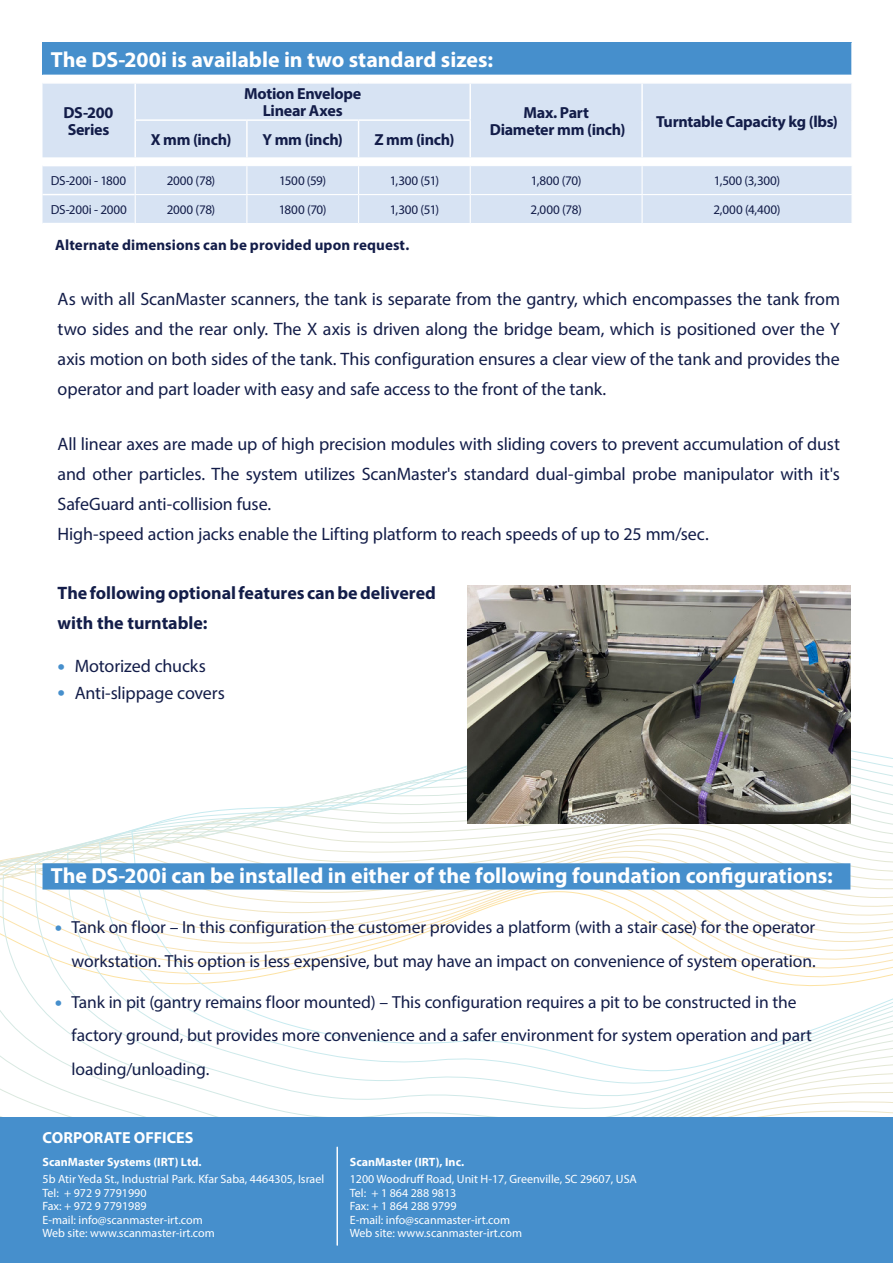
<style>
.page{position:relative;width:893px;height:1263px;background:#fff}
.page>*{position:absolute;margin:0;border:0;box-sizing:border-box;transform-origin:0 0}
.Panel-HeadLine{font:700 21.9px "Myriad Pro";letter-spacing:-.005em;color:#fff}
.כותרת_ראשית_טבלה{font:700 21.9px "Myriad Pro";letter-spacing:-.005em;color:#fff}
.Run-Text{font:18px/30px "Myriad Pro";letter-spacing:-.01em;color:#131d49;text-align:justify}
.Run-Text-2{font:700 18px/30px "Myriad Pro";color:#131d49}
.טקסט_רץ_-_בולטים{font:18px "Myriad Pro";letter-spacing:-.01em;color:#131d49}
.טקסט_רץ_-_בולטים-2{font:17.55px/33.3px "Myriad Pro";letter-spacing:-.005em;color:#131d49;text-align:right}
.כותרות_טבלה{font:700 16.05px/17.5px "Myriad Pro";letter-spacing:-.02em;color:#131d49}
.כותרת_מידע_ומשרדים{font:700 16.05px "Myriad Pro";color:#fff}
.Run-Text-3{font:700 15px "Myriad Pro";letter-spacing:.005em;color:#131d49}
.טקסט_טבלה{font:13.2px "Myriad Pro";letter-spacing:-.01em;color:#131d49}
.טור_מוצרים_טבלה{font:13.2px "Myriad Pro";letter-spacing:-.005em;color:#131d49}
.info{font:12px/13.5px "Myriad Pro";color:#fff}
.info-headline{font:700 12px "Myriad Pro";color:#fff}
.s1{font-size:27px;color:#468fcc}
.s2{font-size:26.25px;color:#468fcc}
</style>
<div class="page">
<svg style="left:67px;top:839px;width:826px;height:277px"></svg>
<svg style="left:99px;top:830px;width:794px;height:273px"></svg>
<svg style="left:131px;top:717px;width:762px;height:374px"></svg>
<div style="left:0;top:1117px;width:893px;height:146px;background:#468fcc"></div>
<hr style="left:336px;top:1147px;width:2px;height:98px;background:#fff">
<div style="left:43px;top:863px;width:807px;height:26px;background:#468fcc"></div>
<img style="left:468px;top:585px;width:382px;height:238px">
<div style="left:43px;top:43px;width:809px;height:32px;background:#468fcc"></div>
<div style="left:43px;top:84px;width:808px;height:139px;background:#d7e3f3"></div>
<hr style="left:851px;top:43px;width:2px;height:32px;background:#fff">
<hr style="left:469px;top:84px;width:2px;height:35px;background:#fff">
<hr style="left:641px;top:84px;width:2px;height:36px;background:#fff">
<hr style="left:469px;top:121px;width:2px;height:36px;background:#fff">
<hr style="left:641px;top:120px;width:2px;height:37px;background:#fff">
<hr style="left:358px;top:121px;width:1px;height:36px;background:#fff">
<hr style="left:43px;top:165px;width:92px;height:1px;background:#fff">
<hr style="left:43px;top:194px;width:92px;height:1px;background:#fff">
<hr style="left:134px;top:84px;width:2px;height:35px;background:#fff">
<hr style="left:247px;top:119px;width:112px;height:2px;background:#fff">
<hr style="left:359px;top:119px;width:112px;height:2px;background:#fff">
<hr style="left:134px;top:119px;width:113px;height:2px;background:#fff">
<hr style="left:134px;top:121px;width:2px;height:36px;background:#fff">
<hr style="left:246px;top:121px;width:2px;height:36px;background:#fff">
<hr style="left:641px;top:195px;width:2px;height:28px;background:#fff">
<hr style="left:135px;top:165px;width:112px;height:1px;background:#fff">
<svg style="left:135px;top:166px;width:1px;height:57px"></svg>
<hr style="left:135px;top:194px;width:112px;height:1px;background:#fff">
<hr style="left:247px;top:165px;width:112px;height:1px;background:#fff">
<svg style="left:246px;top:166px;width:1px;height:57px"></svg>
<hr style="left:247px;top:194px;width:112px;height:1px;background:#fff">
<hr style="left:359px;top:165px;width:111px;height:1px;background:#fff">
<svg style="left:358px;top:166px;width:1px;height:57px"></svg>
<hr style="left:359px;top:194px;width:111px;height:1px;background:#fff">
<hr style="left:470px;top:165px;width:172px;height:1px;background:#fff">
<svg style="left:470px;top:166px;width:1px;height:57px"></svg>
<hr style="left:642px;top:165px;width:211px;height:1px;background:#fff">
<hr style="left:641px;top:166px;width:2px;height:28px;background:#fff">
<hr style="left:470px;top:194px;width:172px;height:1px;background:#fff">
<hr style="left:642px;top:194px;width:211px;height:1px;background:#fff">
<p class="כותרת_ראשית_טבלה" style="left:51px;top:45px;width:444px">The DS-200i is available in two standard sizes:</p>
<p class="כותרות_טבלה" style="left:64px;top:103px;width:51px">DS-200<br>Series</p>
<p class="כותרות_טבלה" style="left:244px;top:84px;width:119px">Motion Envelope</p>
<p class="כותרות_טבלה" style="left:263px;top:102px;width:81px">Linear Axes</p>
<p class="כותרות_טבלה" style="left:523px;top:103px;width:67px">Max. Part</p>
<p class="כותרות_טבלה" style="left:490px;top:121px;width:137px">Diameter mm (inch)</p>
<p class="כותרות_טבלה" style="left:151px;top:130px;width:82px">X mm (inch)</p>
<p class="כותרות_טבלה" style="left:262px;top:130px;width:82px">Y mm (inch)</p>
<p class="כותרות_טבלה" style="left:374px;top:130px;width:82px">Z mm (inch)</p>
<p class="כותרות_טבלה" style="left:656px;top:112px;width:183px">Turntable Capacity kg (lbs)</p>
<p class="טור_מוצרים_טבלה" style="left:51px;top:172px;width:77px">DS-200i - 1800</p>
<p class="טקסט_טבלה" style="left:167px;top:172px;width:50px">2000 (78)</p>
<p class="טקסט_טבלה" style="left:279px;top:172px;width:49px">1500 (59)</p>
<p class="טקסט_טבלה" style="left:390px;top:172px;width:51px">1,300 (51)</p>
<p class="טקסט_טבלה" style="left:531px;top:172px;width:52px">1,800 (70)</p>
<p class="טקסט_טבלה" style="left:714px;top:172px;width:68px">1,500 (3,300)</p>
<p class="טור_מוצרים_טבלה" style="left:51px;top:201px;width:78px">DS-200i - 2000</p>
<p class="טקסט_טבלה" style="left:167px;top:201px;width:50px">2000 (78)</p>
<p class="טקסט_טבלה" style="left:279px;top:201px;width:49px">1800 (70)</p>
<p class="טקסט_טבלה" style="left:390px;top:201px;width:51px">1,300 (51)</p>
<p class="טקסט_טבלה" style="left:531px;top:201px;width:53px">2,000 (78)</p>
<p class="טקסט_טבלה" style="left:713px;top:201px;width:69px">2,000 (4,400)</p>
<p class="Run-Text-3" style="left:55px;top:236px;width:356px">Alternate dimensions can be provided upon request.</p>
<p class="Run-Text" style="left:58px;top:283px;width:784px">As with all ScanMaster scanners, the tank is separate from the gantry, which encompasses the tank from two sides and the rear only. The X axis is driven along the bridge beam, which is positioned over the Y axis motion on both sides of the tank. This configuration ensures a clear view of the tank and provides the operator and part loader with easy and safe access to the front of the tank.</p>
<p class="Run-Text" style="left:58px;top:429px;width:784px">All linear axes are made up of high precision modules with sliding covers to prevent accumulation of dust and other particles. The system utilizes ScanMaster's standard dual-gimbal probe manipulator with it's SafeGuard anti-collision fuse.</p>
<p class="Run-Text" style="left:58px;top:518px;width:653px">High-speed action jacks enable the Lifting platform to reach speeds of up to 25 mm/sec.</p>
<p class="Run-Text-2" style="left:58px;top:577px;width:380px">The following optional features can be delivered with the turntable:</p>
<p class="טקסט_רץ_-_בולטים" style="left:58px;top:655px;width:150px"><span class="s1">•</span> Motorized chucks</p>
<p class="טקסט_רץ_-_בולטים" style="left:58px;top:682px;width:169px"><span class="s1">•</span> Anti-slippage covers</p>
<p class="Panel-HeadLine" style="left:51px;top:862px;width:784px">The DS-200i can be installed in either of the following foundation configurations:</p>
<p class="טקסט_רץ_-_בולטים-2" style="left:55px;top:910px;width:762px"><span class="s2">•</span> Tank on floor – In this configuration the customer provides a platform (with a stair case) for the operator workstation. This option is less expensive, but may have an impact on convenience of system operation.</p>
<p class="טקסט_רץ_-_בולטים-2" style="left:72px;top:985px;width:742px;text-align:left;text-indent:-17px"><span class="s2">•</span> Tank in pit (gantry remains floor mounted) – This configuration requires a pit to be constructed in the factory ground, but provides more convenience and a safer environment for system operation and part loading/unloading.</p>
<p class="כותרת_מידע_ומשרדים" style="left:43px;top:1127px;width:152px">CORPORATE OFFICES</p>
<p class="info-headline" style="left:43px;top:1154px;width:161px">ScanMaster Systems (IRT) Ltd.</p>
<p class="info" style="left:43px;top:1172px;width:283px">5b Atir Yeda St., Industrial Park. Kfar Saba, 4464305, Israel Tel: + 972 9 7791990<br>Fax: + 972 9 7791989<br>E-mail: info@scanmaster-irt.com<br>Web site: www.scanmaster-irt.com</p>
<p class="info-headline" style="left:350px;top:1154px;width:116px">ScanMaster (IRT), Inc.</p>
<p class="info" style="left:350px;top:1172px;width:289px">1200 Woodruff Road, Unit H-17, Greenville, SC 29607, USA</p>
<p class="info" style="left:350px;top:1186px;width:108px">Tel: + 1 864 288 9813</p>
<p class="info" style="left:350px;top:1199px;width:108px">Fax: + 1 864 288 9799</p>
<p class="info" style="left:350px;top:1213px;width:162px">E-mail: info@scanmaster-irt.com</p>
<p class="info" style="left:350px;top:1226px;width:174px">Web site: www.scanmaster-irt.com</p>
</div>
